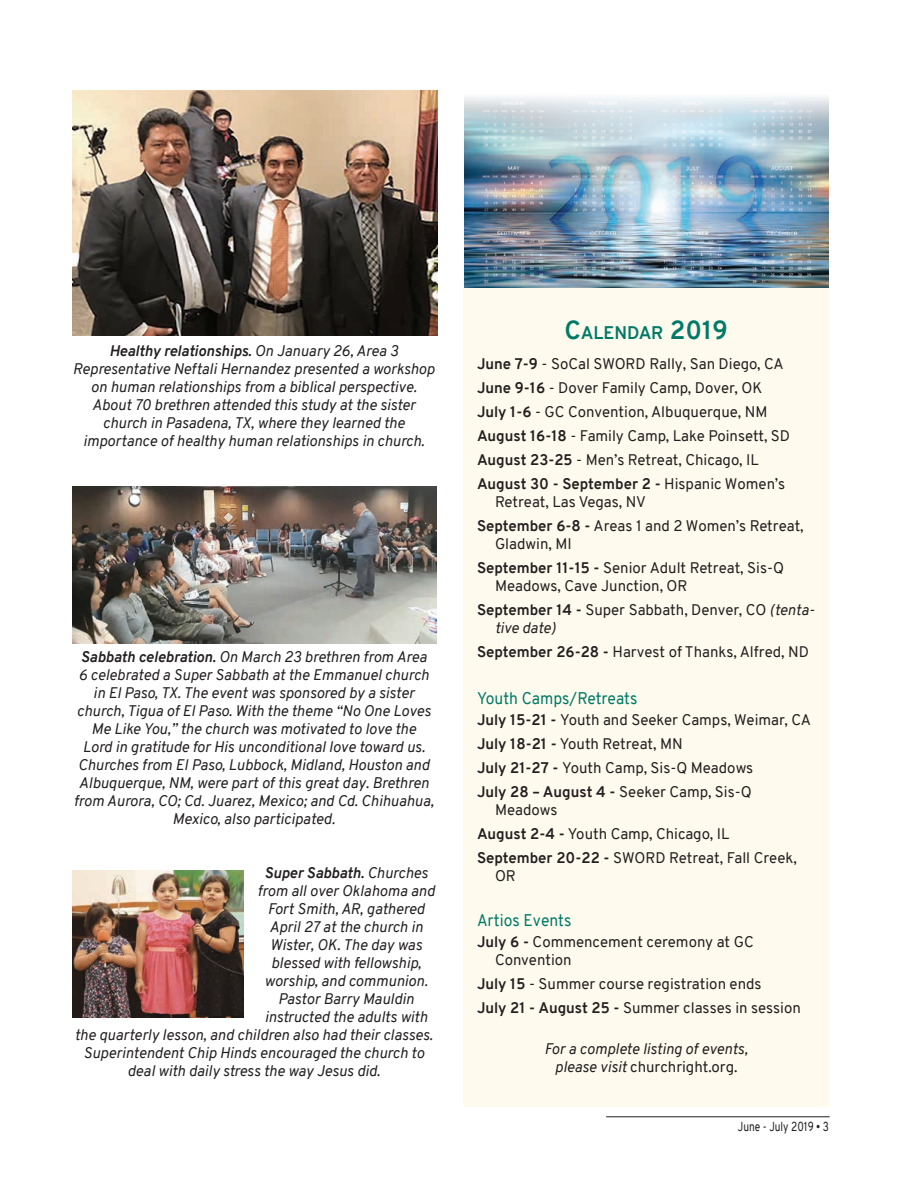
<style>
.page{position:relative;width:918px;height:1188px;background:#fff}
.page>*{position:absolute;margin:0;border:0;box-sizing:border-box;transform-origin:0 0}
.Calendar_Events{font:700 17.85px "Overpass";letter-spacing:-.005em;color:#007a66}
.Calendar_Events_Titl{font:16.5px "Overpass";color:#007a66;scale:.95 1}
.Calendar_Events-2{font:italic 15px/18px "Overpass";color:#231f20;text-align:center}
.Calendar_Events-3{font:15px/18px "Overpass";color:#231f20}
.t1{font:italic 700 15px "Overpass";color:#231f20}
.t2{font:12.75px "Overpass";color:#231f20;scale:.8 1}
.s1{font-weight:700}
.s2{font-weight:400}
.s3{font-size:25.5px}
.s4{font-style:italic}
.s5{font-style:normal}
</style>
<div class="page">
<hr style="left:606px;top:1116px;width:224px;height:1px;background:#231f20">
<div style="left:464px;top:283px;width:365px;height:824px;background:#fefbee"></div>
<img style="left:464px;top:97px;width:365px;height:190px">
<img style="left:72px;top:90px;width:366px;height:245px">
<img style="left:72px;top:486px;width:364px;height:157px">
<img style="left:72px;top:870px;width:171px;height:148px">
<p class="Calendar_Events-2" style="left:73px;top:342px;width:363px"><span class="s1">Healthy relationships.</span> On January 26, Area 3<br>Representative Neftali Hernandez presented a workshop on human relationships from a biblical perspective.<br>About 70 brethren attended this study at the sister church in Pasadena, TX, where they learned the importance of healthy human relationships in church.</p>
<p class="Calendar_Events-2" style="left:74px;top:648px;width:362px"><span class="s1">Sabbath celebration.</span> On March 23 brethren from Area<br>6 celebrated a Super Sabbath at the Emmanuel church in El Paso, TX. The event was sponsored by a sister church, Tigua of El Paso. With the theme “No One Loves Me Like You,” the church was motivated to love the<br>Lord in gratitude for His unconditional love toward us.<br>Churches from El Paso, Lubbock, Midland, Houston and Albuquerque, NM, were part of this great day. Brethren from Aurora, CO; Cd. Juarez, Mexico; and Cd. Chihuahua, Mexico, also participated.</p>
<p class="t1" style="left:264px;top:862px;width:165px">Super Sabbath. <span class="s2">Churches</span></p>
<p class="Calendar_Events-2" style="left:257px;top:882px;width:179px">from all over Oklahoma and</p>
<p class="Calendar_Events-2" style="left:268px;top:900px;width:158px">Fort Smith, AR, gathered</p>
<p class="Calendar_Events-2" style="left:269px;top:918px;width:155px">April 27 at the church in</p>
<p class="Calendar_Events-2" style="left:270px;top:936px;width:153px">Wister, OK. The day was</p>
<p class="Calendar_Events-2" style="left:271px;top:954px;width:151px">blessed with fellowship,</p>
<p class="Calendar_Events-2" style="left:265px;top:972px;width:165px">worship, and communion.</p>
<p class="Calendar_Events-2" style="left:278px;top:990px;width:137px">Pastor Barry Mauldin</p>
<p class="Calendar_Events-2" style="left:265px;top:1008px;width:164px">instructed the adults with</p>
<p class="Calendar_Events-2" style="left:75px;top:1026px;width:359px">the quarterly lesson, and children also had their classes.</p>
<p class="Calendar_Events-2" style="left:83px;top:1044px;width:342px">Superintendent Chip Hinds encouraged the church to</p>
<p class="Calendar_Events-2" style="left:127px;top:1062px;width:254px">deal with daily stress the way Jesus did.</p>
<p class="Calendar_Events" style="left:564px;top:320px;width:165px"><span class="s3">C</span>ALENDAR <span class="s3">2019</span></p>
<p class="Calendar_Events-3" style="left:477px;top:355px;width:308px"><span class="s1">June 7-9</span> - SoCal SWORD Rally, San Diego, CA</p>
<p class="Calendar_Events-3" style="left:477px;top:379px;width:287px"><span class="s1">June 9-16</span> - Dover Family Camp, Dover, OK</p>
<p class="Calendar_Events-3" style="left:477px;top:403px;width:292px"><span class="s1">July 1-6</span> - GC Convention, Albuquerque, NM</p>
<p class="Calendar_Events-3" style="left:477px;top:427px;width:315px"><span class="s1">August 16-18</span> - Family Camp, Lake Poinsett, SD</p>
<p class="Calendar_Events-3" style="left:477px;top:451px;width:283px"><span class="s1">August 23-25</span> - Men’s Retreat, Chicago, IL</p>
<p class="Calendar_Events-3" style="left:495px;top:475px;width:292px;text-indent:-18px"><span class="s1">August 30 - September 2 -</span> Hispanic Women’s<br>Retreat, Las Vegas, NV</p>
<p class="Calendar_Events-3" style="left:495px;top:517px;width:310px;text-indent:-18px"><span class="s1">September 6-8 -</span> Areas 1 and 2 Women’s Retreat,<br>Gladwin, MI</p>
<p class="Calendar_Events-3" style="left:495px;top:559px;width:290px;text-indent:-18px"><span class="s1">September 11-15 -</span> Senior Adult Retreat, Sis-Q<br>Meadows, Cave Junction, OR</p>
<p class="Calendar_Events-3" style="left:495px;top:601px;width:321px;text-indent:-18px"><span class="s1">September 14 -</span> Super Sabbath, Denver, CO <span class="s4">(tenta&shy;tive date)</span></p>
<p class="Calendar_Events-3" style="left:477px;top:643px;width:333px"><span class="s1">September 26-28 -</span> Harvest of Thanks, Alfred, ND</p>
<p class="Calendar_Events_Titl" style="left:477px;top:686px;width:170px">Youth Camps/Retreats</p>
<p class="Calendar_Events-3" style="left:477px;top:711px;width:335px"><span class="s1">July 15-21 -</span> Youth and Seeker Camps, Weimar, CA</p>
<p class="Calendar_Events-3" style="left:477px;top:735px;width:207px"><span class="s1">July 18-21 -</span> Youth Retreat, MN</p>
<p class="Calendar_Events-3" style="left:477px;top:759px;width:278px"><span class="s1">July 21-27 -</span> Youth Camp, Sis-Q Meadows</p>
<p class="Calendar_Events-3" style="left:495px;top:783px;width:258px;text-indent:-18px"><span class="s1">July 28 – August 4 -</span> Seeker Camp, Sis-Q<br>Meadows</p>
<p class="Calendar_Events-3" style="left:477px;top:825px;width:254px"><span class="s1">August 2-4 -</span> Youth Camp, Chicago, IL</p>
<p class="Calendar_Events-3" style="left:495px;top:849px;width:303px;text-indent:-18px"><span class="s1">September 20-22 -</span> SWORD Retreat, Fall Creek,<br>OR</p>
<p class="Calendar_Events_Titl" style="left:477px;top:909px;width:101px">Artios Events</p>
<p class="Calendar_Events-3" style="left:495px;top:933px;width:260px;text-indent:-18px"><span class="s1">July 6 -</span> Commencement ceremony at GC<br>Convention</p>
<p class="Calendar_Events-3" style="left:477px;top:975px;width:286px"><span class="s1">July 15</span> - Summer course registration ends</p>
<p class="Calendar_Events-3" style="left:477px;top:999px;width:325px"><span class="s1">July 21 - August 25 -</span> Summer classes in session</p>
<p class="Calendar_Events-2" style="left:545px;top:1040px;width:205px">For a complete listing of events, please visit <span class="s5">churchright.org.</span></p>
<p class="t2" style="left:738px;top:1117px;width:115px">June - July 2019 • 3</p>
</div>
